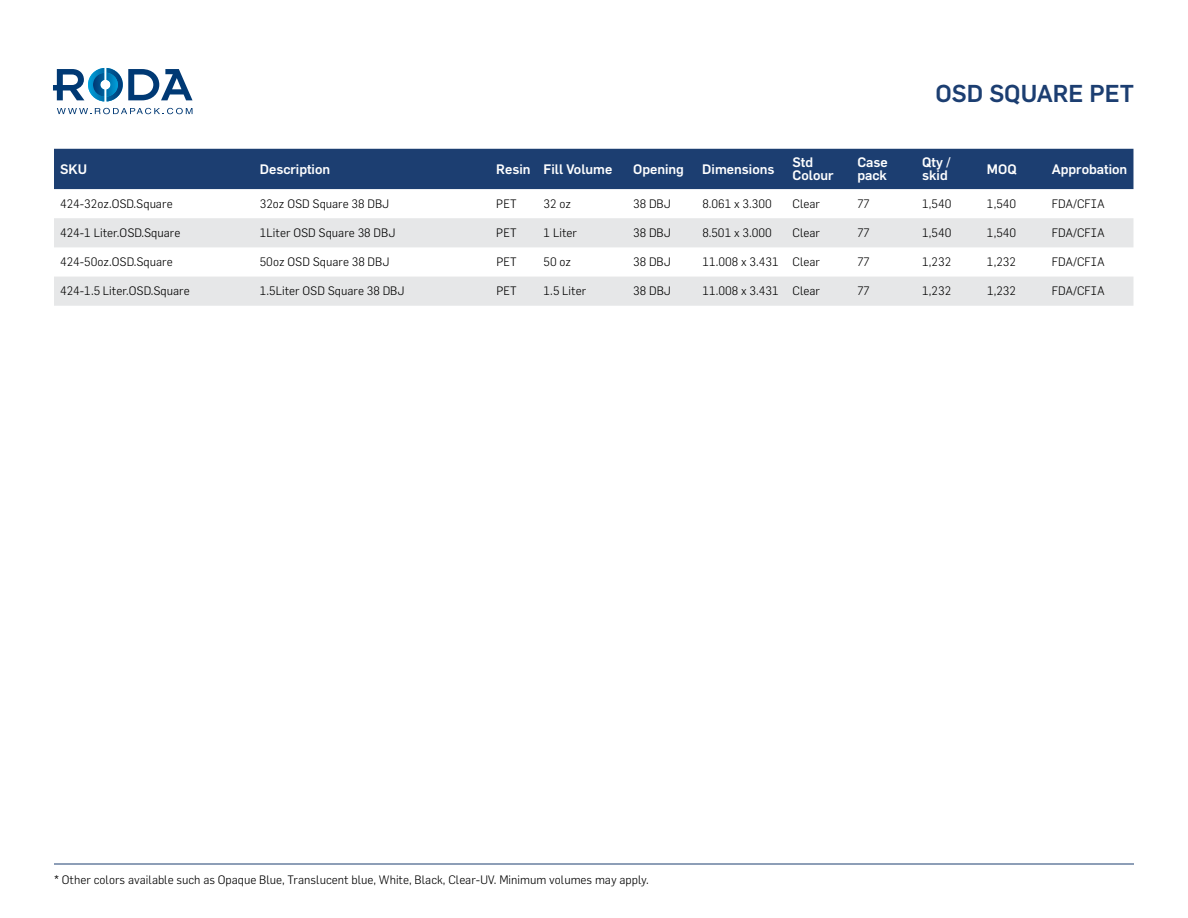
<style>
.page{position:relative;width:1188px;height:918px;background:#fff}
.page>*{position:absolute;margin:0;border:0;box-sizing:border-box;transform-origin:0 0}
.t1{font:500 24px "Flama";color:#1c3e71}
.t2{font:500 13.5px/13.5px "Flama";color:#fff}
.t3{font:300 12px "Flama";color:#000}
</style>
<div class="page">
<svg style="left:57px;top:108px;width:136px;height:6px"></svg>
<svg style="left:53px;top:68px;width:140px;height:33px"></svg>
<img style="left:88px;top:68px;width:16px;height:33px">
<img style="left:107px;top:68px;width:16px;height:33px">
<img style="left:93px;top:73px;width:11px;height:24px">
<img style="left:107px;top:73px;width:11px;height:24px">
<hr style="left:54px;top:864px;width:1080px;height:1px;background:#1c3e71">
<div style="left:54px;top:149px;width:1079px;height:40px;background:#1c3e71"></div>
<svg style="left:54px;top:218px;width:1079px;height:88px;fill:#e6e7e8"></svg>
<h1 class="t1" style="left:936px;top:79px;width:200px">OSD SQUARE PET</h1>
<p class="t2" style="left:60px;top:162px;width:29px">SKU</p>
<p class="t2" style="left:260px;top:162px;width:72px">Description</p>
<p class="t2" style="left:496px;top:162px;width:118px">Resin Fill Volume</p>
<p class="t2" style="left:633px;top:162px;width:52px">Opening</p>
<p class="t2" style="left:702px;top:162px;width:74px">Dimensions</p>
<p class="t2" style="left:793px;top:155px;width:43px">Std<br>Colour</p>
<p class="t2" style="left:857px;top:155px;width:32px">Case pack</p>
<p class="t2" style="left:922px;top:155px;width:30px">Qty / skid</p>
<p class="t2" style="left:987px;top:162px;width:31px">MOQ</p>
<p class="t2" style="left:1052px;top:162px;width:77px">Approbation</p>
<p class="t3" style="left:60px;top:196px;width:114px">424-32oz.OSD.Square</p>
<p class="t3" style="left:260px;top:196px;width:131px">32oz OSD Square 38 DBJ</p>
<p class="t3" style="left:496px;top:196px;width:22px">PET</p>
<p class="t3" style="left:544px;top:196px;width:29px">32 oz</p>
<p class="t3" style="left:633px;top:196px;width:39px">38 DBJ</p>
<p class="t3" style="left:702px;top:196px;width:71px">8.061 x 3.300</p>
<p class="t3" style="left:793px;top:196px;width:29px">Clear</p>
<p class="t3" style="left:857px;top:196px;width:14px">77</p>
<p class="t3" style="left:922px;top:196px;width:31px">1,540</p>
<p class="t3" style="left:987px;top:196px;width:31px">1,540</p>
<p class="t3" style="left:1052px;top:196px;width:55px">FDA/CFIA</p>
<p class="t3" style="left:60px;top:226px;width:122px">424-1 Liter.OSD.Square</p>
<p class="t3" style="left:260px;top:226px;width:137px">1Liter OSD Square 38 DBJ</p>
<p class="t3" style="left:496px;top:226px;width:22px">PET</p>
<p class="t3" style="left:544px;top:226px;width:35px">1 Liter</p>
<p class="t3" style="left:633px;top:226px;width:39px">38 DBJ</p>
<p class="t3" style="left:702px;top:226px;width:71px">8.501 x 3.000</p>
<p class="t3" style="left:793px;top:226px;width:29px">Clear</p>
<p class="t3" style="left:857px;top:226px;width:14px">77</p>
<p class="t3" style="left:922px;top:226px;width:31px">1,540</p>
<p class="t3" style="left:987px;top:226px;width:31px">1,540</p>
<p class="t3" style="left:1052px;top:226px;width:55px">FDA/CFIA</p>
<p class="t3" style="left:60px;top:255px;width:114px">424-50oz.OSD.Square</p>
<p class="t3" style="left:260px;top:255px;width:131px">50oz OSD Square 38 DBJ</p>
<p class="t3" style="left:496px;top:255px;width:22px">PET</p>
<p class="t3" style="left:544px;top:255px;width:29px">50 oz</p>
<p class="t3" style="left:633px;top:255px;width:39px">38 DBJ</p>
<p class="t3" style="left:702px;top:255px;width:119px">11.008 x 3.431 Clear</p>
<p class="t3" style="left:857px;top:255px;width:14px">77</p>
<p class="t3" style="left:922px;top:255px;width:30px">1,232</p>
<p class="t3" style="left:987px;top:255px;width:30px">1,232</p>
<p class="t3" style="left:1052px;top:255px;width:55px">FDA/CFIA</p>
<p class="t3" style="left:60px;top:284px;width:131px">424-1.5 Liter.OSD.Square</p>
<p class="t3" style="left:260px;top:284px;width:146px">1.5Liter OSD Square 38 DBJ</p>
<p class="t3" style="left:496px;top:284px;width:22px">PET</p>
<p class="t3" style="left:544px;top:284px;width:44px">1.5 Liter</p>
<p class="t3" style="left:633px;top:284px;width:39px">38 DBJ</p>
<p class="t3" style="left:702px;top:284px;width:119px">11.008 x 3.431 Clear</p>
<p class="t3" style="left:857px;top:284px;width:14px">77</p>
<p class="t3" style="left:922px;top:284px;width:30px">1,232</p>
<p class="t3" style="left:987px;top:284px;width:30px">1,232</p>
<p class="t3" style="left:1052px;top:284px;width:55px">FDA/CFIA</p>
<p class="t3" style="left:54px;top:872px;width:596px">* Other colors available such as Opaque Blue, Translucent blue, White, Black, Clear-UV. Minimum volumes may apply.</p>
</div>
